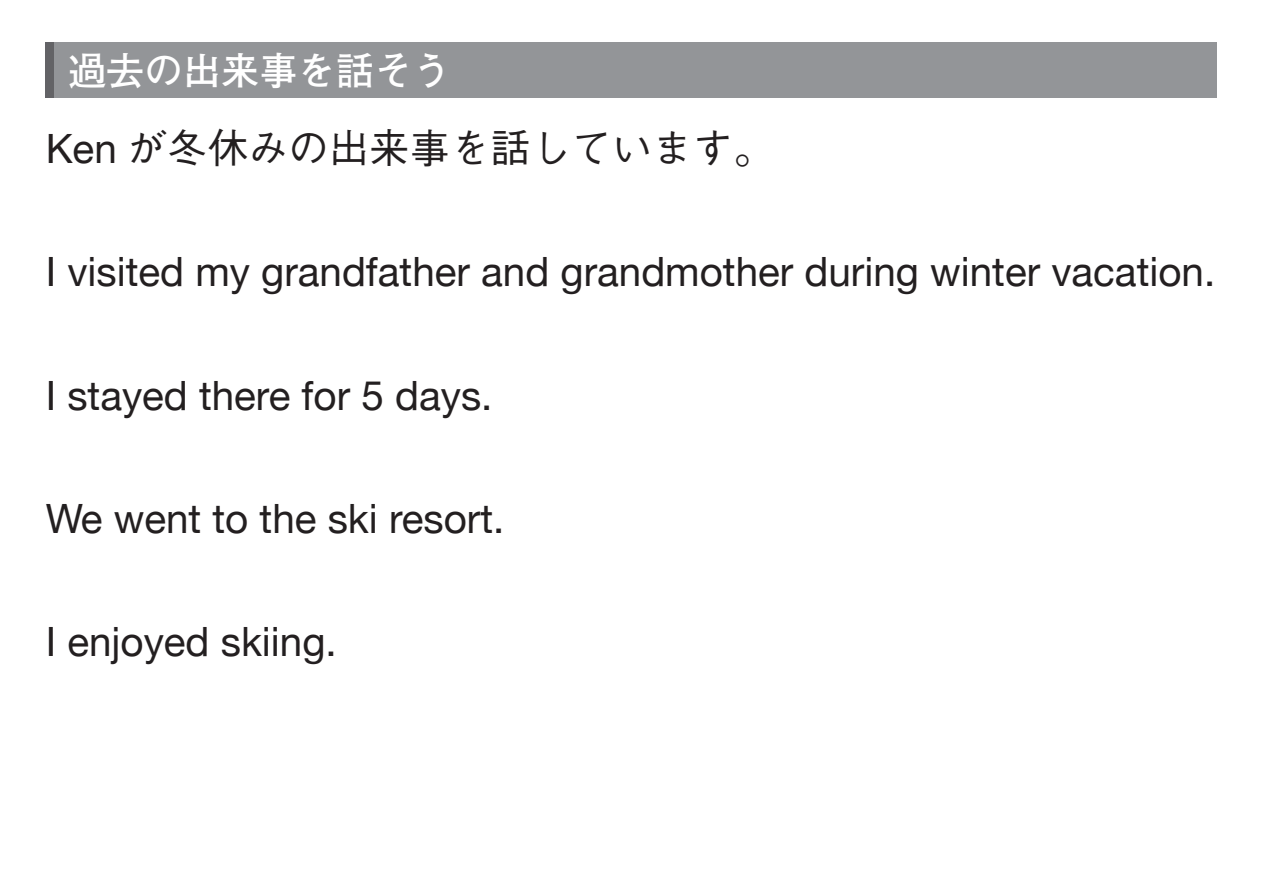
<style>
.page{position:relative;width:1263px;height:893px;background:#fff}
.page>*{position:absolute;margin:0;border:0;box-sizing:border-box;transform-origin:0 0}
.t1{font:40.35px "Helvetica Neue";color:#231f20}
.t2{font:500 40.35px "Gothic BBB";color:#231f20}
.t3{font:700 38.25px "Futo Go B101";color:#fff}
.s1{font-family:"Helvetica Neue";font-weight:400}
</style>
<div class="page">
<div style="left:46px;top:43px;width:1171px;height:55px;background:#939598"></div>
<div style="left:46px;top:43px;width:8px;height:55px;background:#636366"></div>
<p class="t3" style="left:68px;top:48px;width:384px">過去の出来事を話そう</p>
<p class="t2" style="left:46px;top:125px;width:729px"><span class="s1">Ken</span> が冬休みの出来事を話しています。</p>
<p class="t1" style="left:46px;top:243px;width:1171px">I visited my grandfather and grandmother during winter vacation.</p>
<p class="t1" style="left:46px;top:366px;width:448px">I stayed there for 5 days.</p>
<p class="t1" style="left:46px;top:490px;width:460px">We went to the ski resort.</p>
<p class="t1" style="left:46px;top:613px;width:293px">I enjoyed skiing.</p>
</div>
